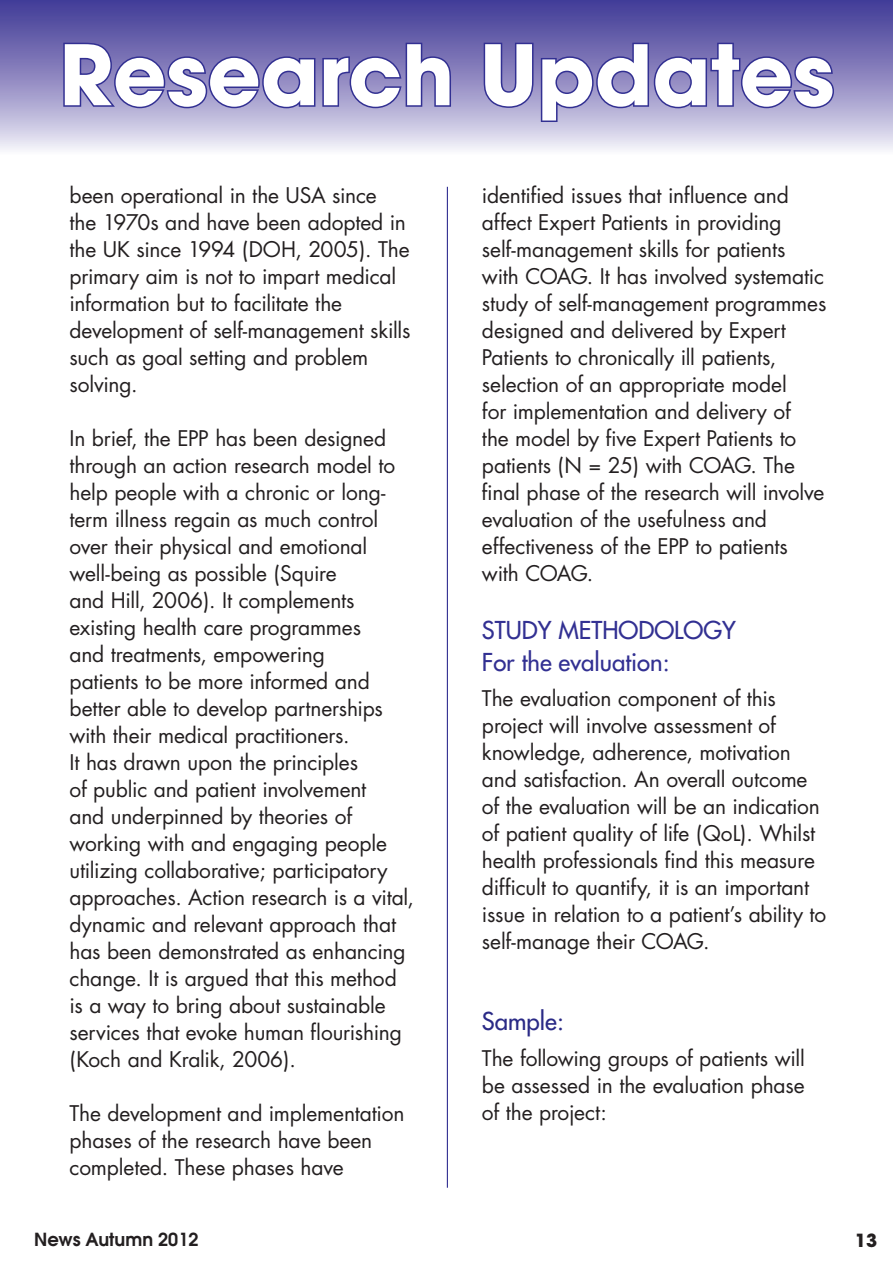
<style>
.page{position:relative;width:893px;height:1263px;background:#fff}
.page>*{position:absolute;margin:0;border:0;box-sizing:border-box;transform-origin:0 0}
.t1{font:700 82.5px "Avant Garde";color:#fff}
.t2{font:24px/31.2px "Futura";color:#323092}
.t3{font:24px "Futura";color:#2a2a86}
.t4{font:21px/27px "Futura";letter-spacing:-.01em;color:#231f20}
.t5{font:600 18px "Avant Garde";color:#231f20}
.t6{font:700 18px "Avant Garde";color:#231f20}
</style>
<div class="page">
<svg style="left:0;top:0;width:893px;height:150px;background:#908bc2"></svg>
<hr style="left:447px;top:187px;width:1px;height:1001px;background:#323092">
<svg style="left:62px;top:41px;width:390px;height:69px;background:#7a73b5"></svg>
<svg style="left:482px;top:41px;width:353px;height:82px;background:#847ebb"></svg>
<h1 class="t1" style="left:59px;top:21px;width:777px">Research Updates</h1>
<p class="t4" style="left:69px;top:182px;width:342px">been operational in the USA since<br>the 1970s and have been adopted in the UK since 1994 (DOH, 2005). The primary aim is not to impart medical information but to facilitate the development of self-management skills such as goal setting and problem solving.</p>
<p class="t4" style="left:69px;top:425px;width:346px">In brief, the EPP has been designed through an action research model to help people with a chronic or long&shy;term illness regain as much control over their physical and emotional well-being as possible (Squire<br>and Hill, 2006). It complements existing health care programmes<br>and treatments, empowering<br>patients to be more informed and better able to develop partnerships with their medical practitioners.<br>It has drawn upon the principles<br>of public and patient involvement<br>and underpinned by theories of working with and engaging people utilizing collaborative; participatory approaches. Action research is a vital, dynamic and relevant approach that has been demonstrated as enhancing change. It is argued that this method is a way to bring about sustainable services that evoke human flourishing (Koch and Kralik, 2006).</p>
<p class="t4" style="left:69px;top:1100px;width:336px">The development and implementation phases of the research have been completed. These phases have</p>
<p class="t4" style="left:482px;top:182px;width:346px">identified issues that influence and affect Expert Patients in providing self-management skills for patients with COAG. It has involved systematic study of self-management programmes designed and delivered by Expert Patients to chronically ill patients, selection of an appropriate model<br>for implementation and delivery of<br>the model by five Expert Patients to patients (N = 25) with COAG. The final phase of the research will involve evaluation of the usefulness and effectiveness of the EPP to patients with COAG.</p>
<p class="t2" style="left:482px;top:615px;width:255px">STUDY METHODOLOGY<br>For the evaluation:</p>
<p class="t4" style="left:482px;top:685px;width:346px">The evaluation component of this project will involve assessment of knowledge, adherence, motivation and satisfaction. An overall outcome of the evaluation will be an indication of patient quality of life (QoL). Whilst health professionals find this measure difficult to quantify, it is an important issue in relation to a patient’s ability to self-manage their COAG.</p>
<p class="t3" style="left:482px;top:1006px;width:83px">Sample:</p>
<p class="t4" style="left:482px;top:1045px;width:324px;text-align:justify">The following groups of patients will be assessed in the evaluation phase of the project:</p>
<p class="t5" style="left:34px;top:1228px;width:166px">News Autumn 2012</p>
<p class="t6" style="left:855px;top:1229px;width:24px">13</p>
</div>
